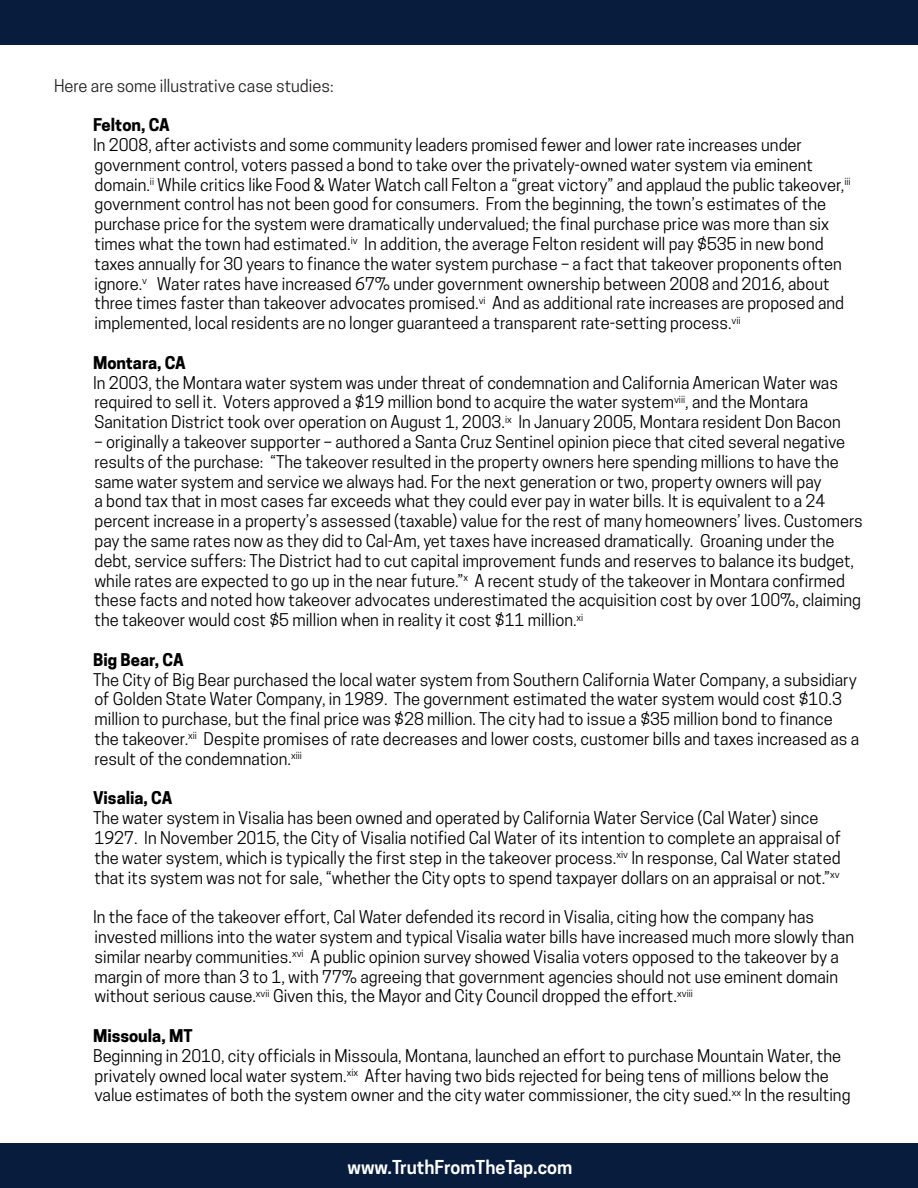
<style>
.page{position:relative;width:918px;height:1188px;background:#fff}
.page>*{position:absolute;margin:0;border:0;box-sizing:border-box;transform-origin:0 0}
.t1{font:600 18px "Cooper Hewitt";color:#fff}
.t2{font:16.5px/19.8px "Cooper Hewitt";color:#000}
.t3{font:700 16.5px "Cooper Hewitt";color:#000}
.t4{font:16.5px "Cooper Hewitt";color:#231f20}
</style>
<div class="page">
<div style="left:0;top:1143px;width:918px;height:45px;background:#081d3e"></div>
<div style="left:0;top:0;width:918px;height:45px;background:#081d3e"></div>
<p class="t4" style="left:54px;top:76px;width:281px">Here are some illustrative case studies:</p>
<p class="t3" style="left:93px;top:115px;width:78px">Felton, CA</p>
<p class="t2" style="left:93px;top:135px;width:759px">In 2008, after activists and some community leaders promised fewer and lower rate increases under government control, voters passed a bond to take over the privately-owned water system via eminent domain.<sup>ii</sup> While critics like Food &amp; Water Watch call Felton a “great victory” and applaud the public takeover,<sup>iii </sup>government control has not been good for consumers. From the beginning, the town’s estimates of the purchase price for the system were dramatically undervalued; the final purchase price was more than six times what the town had estimated.<sup>iv</sup> In addition, the average Felton resident will pay $535 in new bond taxes annually for 30 years to finance the water system purchase – a fact that takeover proponents often ignore.<sup>v</sup> Water rates have increased 67% under government ownership between 2008 and 2016, about three times faster than takeover advocates promised.<sup>vi</sup> And as additional rate increases are proposed and implemented, local residents are no longer guaranteed a transparent rate-setting process.<sup>vii</sup></p>
<p class="t3" style="left:93px;top:353px;width:94px">Montara, CA</p>
<p class="t2" style="left:93px;top:373px;width:749px">In 2003, the Montara water system was under threat of condemnation and California American Water was required to sell it. Voters approved a $19 million bond to acquire the water system<sup>viii</sup>, and the Montara<br>Sanitation District took over operation on August 1, 2003.<sup>ix</sup> In January 2005, Montara resident Don Bacon</p>
<p class="t2" style="left:94px;top:432px;width:770px">– originally a takeover supporter – authored a Santa Cruz Sentinel opinion piece that cited several negative results of the purchase: “The takeover resulted in the property owners here spending millions to have the same water system and service we always had. For the next generation or two, property owners will pay<br>a bond tax that in most cases far exceeds what they could ever pay in water bills. It is equivalent to a 24 percent increase in a property’s assessed (taxable) value for the rest of many homeowners’ lives. Customers pay the same rates now as they did to Cal-Am, yet taxes have increased dramatically. Groaning under the debt, service suffers: The District had to cut capital improvement funds and reserves to balance its budget, while rates are expected to go up in the near future.”<sup>x</sup> A recent study of the takeover in Montara confirmed these facts and noted how takeover advocates underestimated the acquisition cost by over 100%, claiming the takeover would cost $5 million when in reality it cost $11 million.<sup>xi</sup></p>
<p class="t3" style="left:93px;top:650px;width:92px">Big Bear, CA</p>
<p class="t2" style="left:93px;top:670px;width:768px">The City of Big Bear purchased the local water system from Southern California Water Company, a subsidiary of Golden State Water Company, in 1989. The government estimated the water system would cost $10.3 million to purchase, but the final price was $28 million. The city had to issue a $35 million bond to finance the takeover.<sup>xii</sup> Despite promises of rate decreases and lower costs, customer bills and taxes increased as a result of the condemnation.<sup>xiii</sup></p>
<p class="t3" style="left:93px;top:788px;width:81px">Visalia, CA</p>
<p class="t2" style="left:93px;top:808px;width:750px">The water system in Visalia has been owned and operated by California Water Service (Cal Water) since 1927. In November 2015, the City of Visalia notified Cal Water of its intention to complete an appraisal of the water system, which is typically the first step in the takeover process.<sup>xiv</sup> In response, Cal Water stated that its system was not for sale, “whether the City opts to spend taxpayer dollars on an appraisal or not.”<sup>xv</sup></p>
<p class="t2" style="left:93px;top:907px;width:763px">In the face of the takeover effort, Cal Water defended its record in Visalia, citing how the company has invested millions into the water system and typical Visalia water bills have increased much more slowly than similar nearby communities.<sup>xvi</sup> A public opinion survey showed Visalia voters opposed to the takeover by a margin of more than 3 to 1, with 77% agreeing that government agencies should not use eminent domain without serious cause.<sup>xvii</sup> Given this, the Mayor and City Council dropped the effort.<sup>xviii</sup></p>
<p class="t3" style="left:93px;top:1026px;width:101px">Missoula, MT</p>
<p class="t2" style="left:93px;top:1046px;width:759px">Beginning in 2010, city officials in Missoula, Montana, launched an effort to purchase Mountain Water, the privately owned local water system.<sup>xix</sup> After having two bids rejected for being tens of millions below the value estimates of both the system owner and the city water commissioner, the city sued.<sup>xx</sup> In the resulting</p>
<p class="t1" style="left:348px;top:1157px;width:226px">www.TruthFromTheTap.com</p>
</div>
